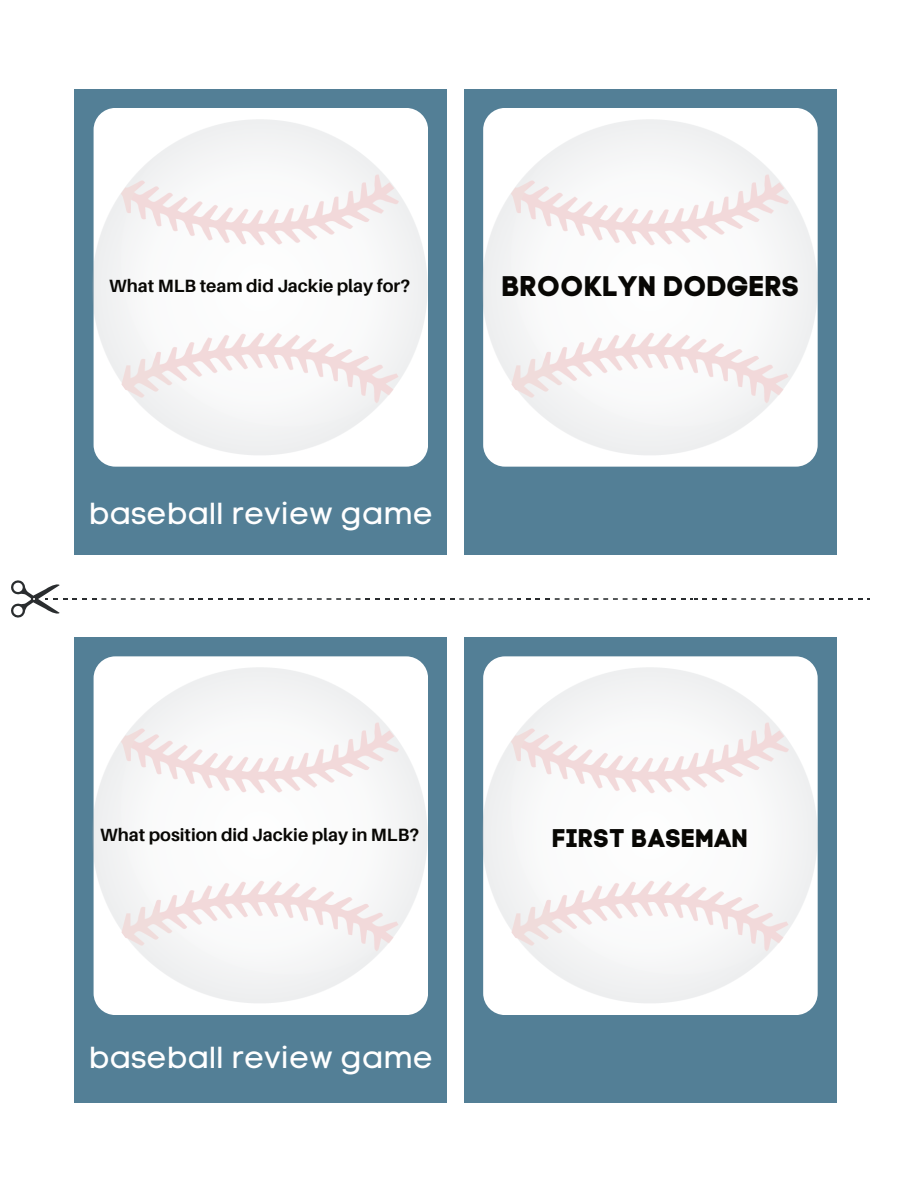
<style>
.page{position:relative;width:918px;height:1188px;background:#fff}
.page>*{position:absolute;margin:0;border:0;box-sizing:border-box;transform-origin:0 0}
.t1{font:30.45px "Code Pro Normal LC";color:#fff}
.t2{font:28.35px "Code Pro Bold LC";color:#080704}
.t3{font:25.35px "Code Pro Bold LC";color:#080704}
.t4{font:700 17.85px "Aileron";color:#080704}
</style>
<div class="page">
<div style="left:75px;top:89px;width:372px;height:466px;background:#537f96"></div>
<div style="left:464px;top:89px;width:373px;height:466px;background:#537f96"></div>
<svg style="left:96px;top:108px;width:329px;height:359px;fill:#fff"></svg>
<img style="left:93px;top:119px;width:335px;height:337px">
<svg style="left:486px;top:108px;width:329px;height:359px;fill:#fff"></svg>
<div style="left:75px;top:638px;width:372px;height:465px;background:#537f96"></div>
<div style="left:464px;top:638px;width:373px;height:465px;background:#537f96"></div>
<svg style="left:96px;top:656px;width:330px;height:359px;fill:#fff"></svg>
<svg style="left:485px;top:656px;width:330px;height:359px;fill:#fff"></svg>
<img style="left:482px;top:119px;width:336px;height:337px">
<img style="left:92px;top:668px;width:336px;height:336px">
<img style="left:482px;top:668px;width:336px;height:336px">
<svg style="left:11px;top:580px;width:859px;height:38px"></svg>
<p class="t4" style="left:109px;top:276px;width:302px">What MLB team did Jackie play for?</p>
<p class="t2" style="left:502px;top:268px;width:299px">BROOKLYN DODGERS</p>
<p class="t1" style="left:89px;top:496px;width:346px">baseball review game</p>
<p class="t4" style="left:100px;top:825px;width:320px">What position did Jackie play in MLB?</p>
<p class="t3" style="left:552px;top:823px;width:198px">FIRST BASEMAN</p>
<p class="t1" style="left:89px;top:1040px;width:346px">baseball review game</p>
</div>
